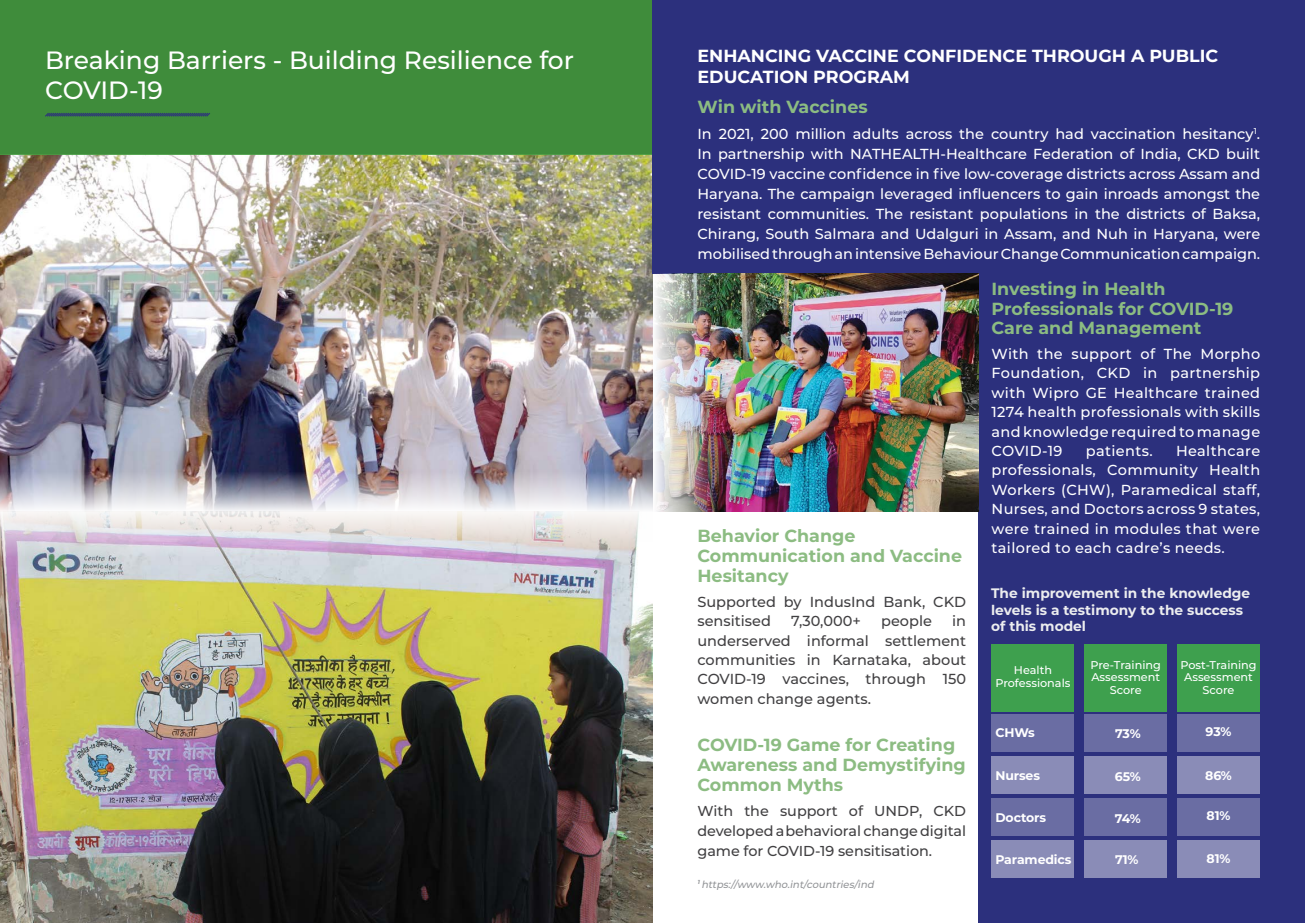
<style>
.page{position:relative;width:1305px;height:923px;background:#fff}
.page>*{position:absolute;margin:0;border:0;box-sizing:border-box;transform-origin:0 0}
.t1{font:500 25px/30px "Montserrat";color:#fff}
.t2{font:700 17.5px/20px "Montserrat";color:#8cbc82}
.t3{font:700 17.5px/21px "Montserrat";color:#fff}
.t4{font:500 14.5px/19.4px "Montserrat";letter-spacing:.025em;color:#fff;text-align:justify}
.t5{font:500 14.5px/19.4px "Montserrat";color:#414042}
.t6{font:500 14.38px/19.6px "Montserrat";letter-spacing:-.005em;color:#414042;text-align:justify}
.t7{font:700 13.75px/16.5px "Montserrat";color:#ecedef}
.t8{font:700 12.5px "Montserrat";letter-spacing:-.01em;color:#fff}
.t9{font:500 11.25px/12.5px "Montserrat";color:#fff;text-align:center}
.t10{font:italic 500 10px "Montserrat";color:#939598}
</style>
<div class="page">
<img style="left:0;top:155px;width:652px;height:357px">
<div style="left:0;top:0;width:652px;height:155px;background:#3f8c3b"></div>
<div style="left:652px;top:0;width:653px;height:273px;background:#2c307d"></div>
<div style="left:979px;top:155px;width:326px;height:767px;background:#2c307d"></div>
<svg style="left:45px;top:113px;width:165px;height:4px"></svg>
<div style="left:1084px;top:714px;width:83px;height:38px;background:#6a6da3"></div>
<div style="left:1084px;top:798px;width:83px;height:38px;background:#6a6da3"></div>
<div style="left:1084px;top:756px;width:83px;height:38px;background:#8a8cb7"></div>
<div style="left:1084px;top:840px;width:83px;height:38px;background:#8a8cb7"></div>
<div style="left:991px;top:714px;width:83px;height:38px;background:#6a6da3"></div>
<div style="left:991px;top:756px;width:83px;height:38px;background:#8a8cb7"></div>
<div style="left:992px;top:644px;width:82px;height:68px;background:#3ea04e"></div>
<div style="left:991px;top:798px;width:83px;height:38px;background:#6a6da3"></div>
<div style="left:991px;top:840px;width:83px;height:38px;background:#8a8cb7"></div>
<div style="left:1177px;top:644px;width:83px;height:68px;background:#3ea04e"></div>
<div style="left:1084px;top:644px;width:83px;height:68px;background:#3ea04e"></div>
<div style="left:1177px;top:714px;width:83px;height:38px;background:#6a6da3"></div>
<div style="left:1177px;top:798px;width:83px;height:38px;background:#6a6da3"></div>
<div style="left:1177px;top:756px;width:83px;height:38px;background:#8a8cb7"></div>
<div style="left:1177px;top:840px;width:83px;height:38px;background:#8a8cb7"></div>
<img style="left:0;top:512px;width:652px;height:410px">
<img style="left:652px;top:273px;width:327px;height:239px">
<h1 class="t1" style="left:45px;top:44px;width:531px">Breaking Barriers - Building Resilience for<br>COVID-19</h1>
<p class="t3" style="left:698px;top:44px;width:522px">ENHANCING VACCINE CONFIDENCE THROUGH A PUBLIC<br>EDUCATION PROGRAM</p>
<p class="t2" style="left:698px;top:96px;width:172px">Win with Vaccines</p>
<p class="t4" style="left:698px;top:123px;width:564px;line-height:20px">In 2021, 200 million adults across the country had vaccination hesitancy<sup>1</sup>.<br>In partnership with NATHEALTH-Healthcare Federation of India, CKD built COVID-19 vaccine confidence in five low-coverage districts across Assam and Haryana. The campaign leveraged influencers to gain inroads amongst the resistant communities. The resistant populations in the districts of Baksa, Chirang, South Salmara and Udalguri in Assam, and Nuh in Haryana, were mobilised through an intensive Behaviour Change Communication campaign.</p>
<p class="t2" style="left:698px;top:525px;width:266px">Behavior Change<br>Communication and Vaccine<br>Hesitancy</p>
<p class="t5" style="left:698px;top:591px;width:270px">Supported by IndusInd Bank, CKD sensitised</p>
<p class="t5" style="left:698px;top:611px;width:270px;text-align:justify;text-indent:255px">in underserved informal settlement communities in Karnataka, about COVID-19 vaccines, through 150 women change agents.</p>
<p class="t2" style="left:698px;top:734px;width:270px">COVID-19 Game for Creating<br>Awareness and Demystifying<br>Common Myths</p>
<p class="t6" style="left:698px;top:801px;width:270px">With the support of UNDP, CKD developed a behavioral change digital game for COVID-19 sensitisation.</p>
<p class="t10" style="left:698px;top:877px;width:180px"><sup>1</sup>https://www.who.int/countries/ind</p>
<p class="t5" style="left:791px;top:611px;width:71px">7,30,000+</p>
<p class="t5" style="left:881px;top:611px;width:52px">people</p>
<p class="t2" style="left:992px;top:278px;width:243px;line-height:19.4px">Investing in Health<br>Professionals for COVID-19<br>Care and Management</p>
<p class="t4" style="left:992px;top:343px;width:270px">With the support of The Morpho Foundation, CKD in partnership with Wipro GE Healthcare trained 1274 health professionals with skills and knowledge required to manage COVID-19</p>
<p class="t4" style="left:1086px;top:440px;width:68px">patients.</p>
<p class="t4" style="left:992px;top:440px;width:270px;text-indent:185px">Healthcare professionals, Community Health Workers (CHW), Paramedical staff, Nurses, and Doctors across 9 states, were trained in modules that were tailored to each cadre’s needs.</p>
<p class="t7" style="left:991px;top:584px;width:261px">The improvement in the knowledge levels is a testimony to the success of this model</p>
<p class="t9" style="left:995px;top:663px;width:77px">Health<br>Professionals</p>
<p class="t9" style="left:1091px;top:658px;width:72px">Pre-Training<br>Assessment<br>Score</p>
<p class="t9" style="left:1180px;top:658px;width:78px">Post-Training<br>Assessment<br>Score</p>
<p class="t8" style="left:1206px;top:723px;width:27px">93%</p>
<p class="t8" style="left:1205px;top:766px;width:28px">86%</p>
<p class="t8" style="left:1207px;top:807px;width:25px">81%</p>
<p class="t8" style="left:1207px;top:849px;width:25px">81%</p>
<p class="t8" style="left:995px;top:723px;width:41px">CHWs</p>
<p class="t8" style="left:1115px;top:724px;width:27px">73%</p>
<p class="t8" style="left:1115px;top:768px;width:27px">65%</p>
<p class="t8" style="left:1115px;top:809px;width:27px">74%</p>
<p class="t8" style="left:1115px;top:850px;width:25px">71%</p>
<p class="t8" style="left:995px;top:766px;width:46px">Nurses</p>
<p class="t8" style="left:995px;top:808px;width:52px">Doctors</p>
<p class="t8" style="left:995px;top:850px;width:78px">Paramedics</p>
</div>
